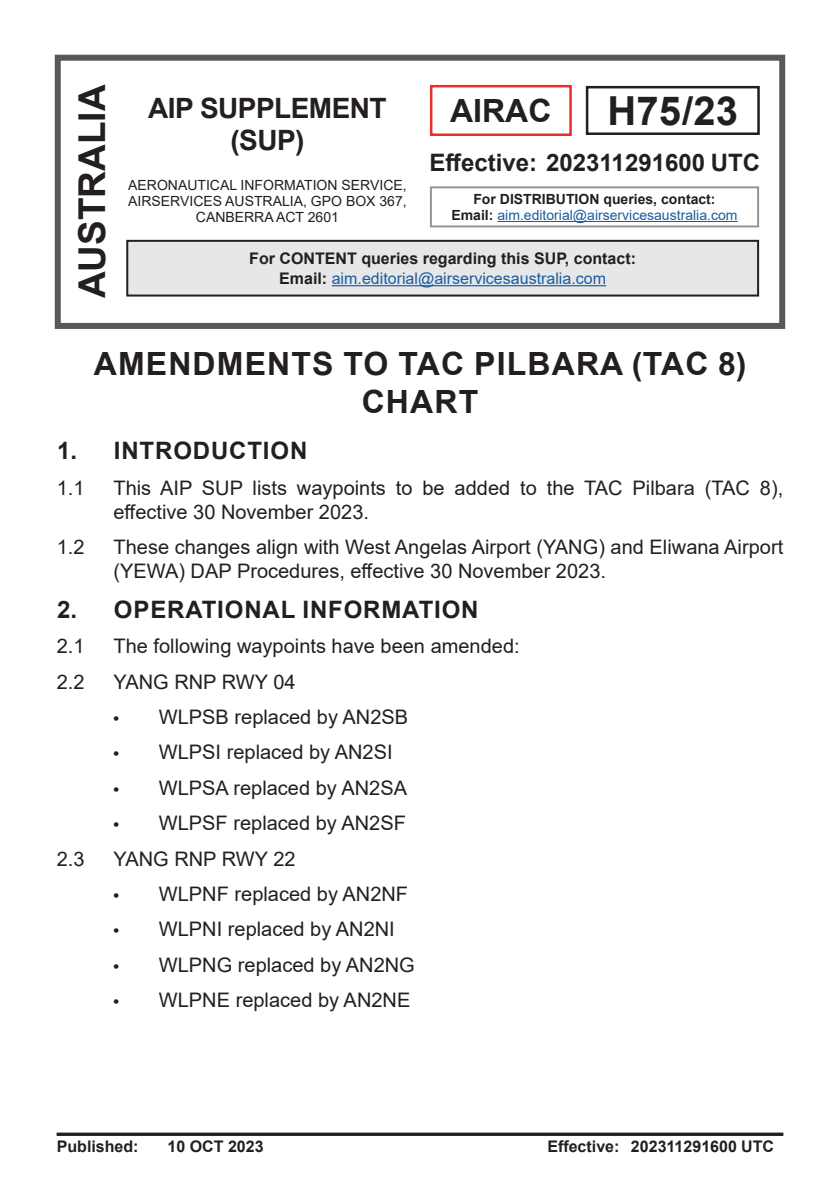
<style>
.page{position:relative;width:840px;height:1191px;background:#fff}
.page>*{position:absolute;margin:0;border:0;box-sizing:border-box;transform-origin:0 0}
.t1{font:700 40px "Arial";color:#231f20}
.t2{font:700 37px "Arial";color:#231f20}
.AIRAC{font:700 32px/38.4px "Arial";letter-spacing:.035em;color:#231f20;text-align:center}
.t3{font:700 28px "Arial";letter-spacing:-.02em;color:#231f20}
.Effective_date{font:700 24px "Arial";letter-spacing:.035em;color:#231f20}
.Effective_date-2{font:700 24px "Arial";color:#231f20}
.t4{font:20px/24px "Arial";color:#231f20}
.Figure_caption{font:700 16px "Arial";color:#231f20}
.t5{font:16px "Arial";color:#175d9e}
.t6{font:14px/16px "Arial";color:#231f20;text-align:center}
.t7{font:14px/16px "Arial";color:#175d9e;text-align:center}
.s1{font-weight:700;color:#231f20}
.s2{font-weight:700;font-size:16px}
</style>
<div class="page">
<div style="left:429px;top:85px;width:142px;height:51px;border:2px solid #ee2d2d"></div>
<div style="left:55px;top:55px;width:729px;height:274px;border:6px solid #57585a"></div>
<hr style="left:497px;top:221px;width:240px;height:1px;background:#175d9e">
<div style="left:429px;top:186px;width:329px;height:41px;border:2px solid #939598"></div>
<hr style="left:57px;top:1132px;width:725px;height:3px;background:#231f20">
<div style="left:585px;top:86px;width:174px;height:49px;border:2px solid #231f20"></div>
<div style="left:127px;top:241px;width:630px;height:54px;background:#e6e7e9"></div>
<hr style="left:331px;top:285px;width:274px;height:1px;background:#175d9e">
<div style="left:126px;top:240px;width:632px;height:56px;border:2px solid #231f20"></div>
<h2 class="t2" style="left:66px;top:298px;width:215px;rotate:-90deg">AUSTRALIA</h2>
<p class="t1" style="left:607px;top:83px;width:132px">H75/23</p>
<h3 class="t3" style="left:148px;top:88px;width:240px">AIP SUPPLEMENT</h3>
<p class="AIRAC" style="left:450px;top:92px;width:103px">AIRAC</p>
<h3 class="t3" style="left:230px;top:120px;width:75px">(SUP)</h3>
<p class="t7" style="left:451px;top:191px;width:287px"><span class="s1">For DISTRIBUTION queries, contact:<br>Email:</span> aim.editorial@airservicesaustralia.com</p>
<p class="Effective_date-2" style="left:429px;top:145px;width:332px">Effective: 202311291600 UTC</p>
<p class="t6" style="left:128px;top:177px;width:280px">AERONAUTICAL INFORMATION SERVICE,<br>AIRSERVICES AUSTRALIA, GPO BOX 367,<br>CANBERRA ACT 2601</p>
<p class="Figure_caption" style="left:249px;top:247px;width:388px">For CONTENT queries regarding this SUP, contact:</p>
<p class="t5" style="left:279px;top:267px;width:328px"><span class="s1">Email:</span> aim.editorial@airservicesaustralia.com</p>
<p class="AIRAC" style="left:94px;top:345px;width:654px">AMENDMENTS TO TAC PILBARA (TAC 8)<br>CHART</p>
<p class="Effective_date" style="left:57px;top:434px;width:251px">1. INTRODUCTION</p>
<p class="t4" style="left:57px;top:475px;width:29px">1.1</p>
<p class="t4" style="left:113px;top:475px;width:670px">This AIP SUP lists waypoints to be added to the TAC Pilbara (TAC 8), effective 30 November 2023.</p>
<p class="t4" style="left:57px;top:535px;width:29px">1.2</p>
<p class="t4" style="left:113px;top:535px;width:670px">These changes align with West Angelas Airport (YANG) and Eliwana Airport (YEWA) DAP Procedures, effective 30 November 2023.</p>
<p class="Effective_date" style="left:57px;top:592px;width:423px">2. OPERATIONAL INFORMATION</p>
<p class="t4" style="left:57px;top:634px;width:29px">2.1</p>
<p class="t4" style="left:113px;top:634px;width:407px">The following waypoints have been amended:</p>
<p class="t4" style="left:57px;top:669px;width:29px">2.2</p>
<p class="t4" style="left:113px;top:669px;width:183px">YANG RNP RWY 04</p>
<p class="t4" style="left:113px;top:705px;width:296px"><span class="s2">•</span> WLPSB replaced by AN2SB</p>
<p class="t4" style="left:113px;top:740px;width:280px"><span class="s2">•</span> WLPSI replaced by AN2SI</p>
<p class="t4" style="left:113px;top:775px;width:295px"><span class="s2">•</span> WLPSA replaced by AN2SA</p>
<p class="t4" style="left:113px;top:811px;width:294px"><span class="s2">•</span> WLPSF replaced by AN2SF</p>
<p class="t4" style="left:57px;top:846px;width:29px">2.3</p>
<p class="t4" style="left:113px;top:846px;width:183px">YANG RNP RWY 22</p>
<p class="t4" style="left:113px;top:881px;width:296px"><span class="s2">•</span> WLPNF replaced by AN2NF</p>
<p class="t4" style="left:113px;top:917px;width:283px"><span class="s2">•</span> WLPNI replaced by AN2NI</p>
<p class="t4" style="left:113px;top:952px;width:303px"><span class="s2">•</span> WLPNG replaced by AN2NG</p>
<p class="t4" style="left:113px;top:987px;width:298px"><span class="s2">•</span> WLPNE replaced by AN2NE</p>
<p class="Figure_caption" style="left:57px;top:1135px;width:83px">Published:</p>
<p class="Figure_caption" style="left:167px;top:1135px;width:98px">10 OCT 2023</p>
<p class="Figure_caption" style="left:547px;top:1135px;width:228px">Effective: 202311291600 UTC</p>
</div>
